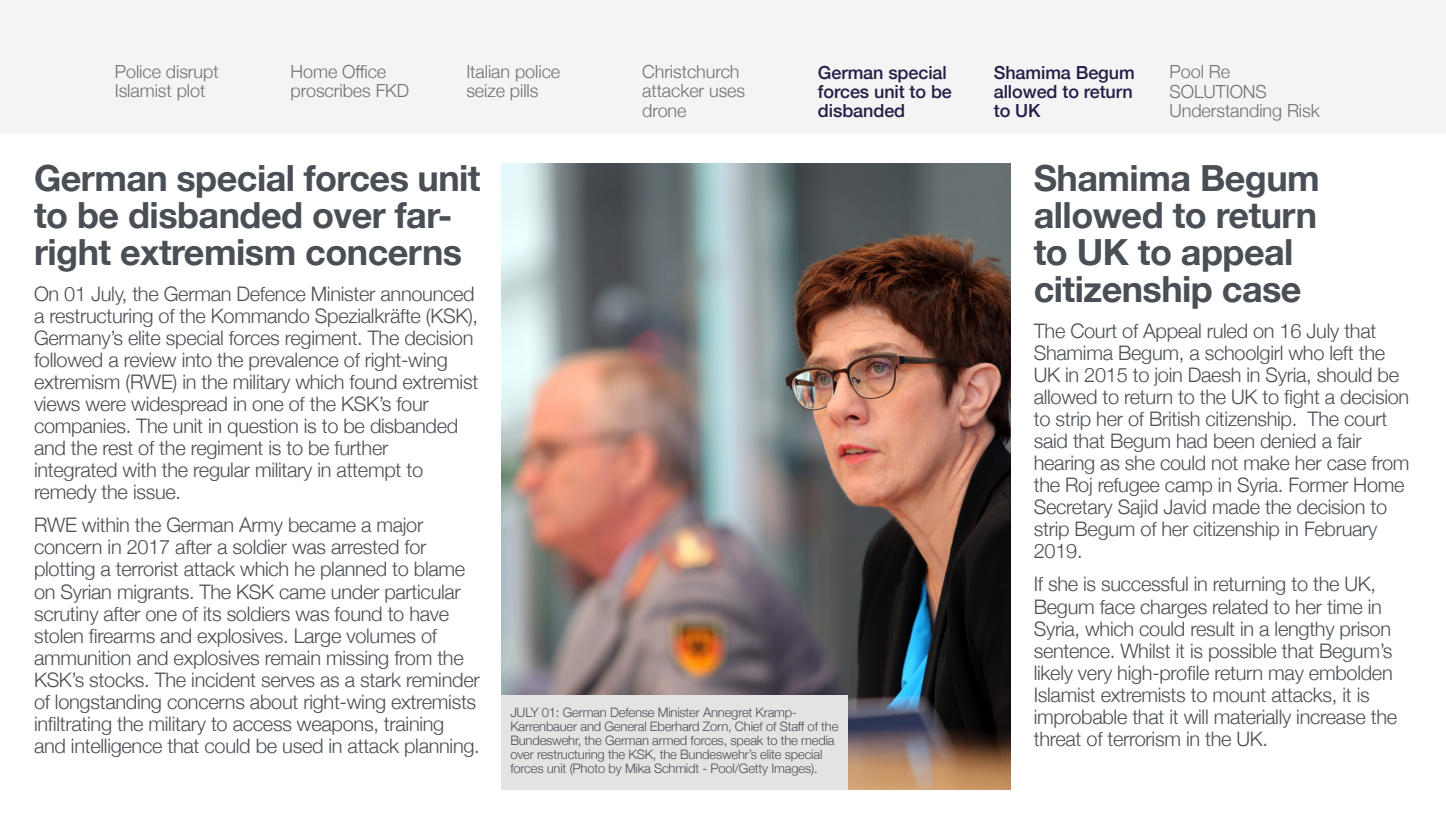
<style>
.page{position:relative;width:1446px;height:823px;background:#fff}
.page>*{position:absolute;margin:0;border:0;box-sizing:border-box;transform-origin:0 0}
.t1{font:700 36px/37px "Helvetica Neue";letter-spacing:-.015em;color:#4a4f55}
.t2{font:300 20px/22px "Helvetica Neue";letter-spacing:-.015em;color:#4a4f55}
.t3{font:300 18px/19px "Helvetica Neue";letter-spacing:-.005em;color:#707176}
.t4{font:500 18px/19px "Helvetica Neue";letter-spacing:-.005em;color:#231e46}
.t5{font:300 13px/14px "Helvetica Neue";letter-spacing:-.015em;color:#4a4f55}
</style>
<div class="page">
<div style="left:0;top:0;width:1446px;height:133px;background:#f4f4f4"></div>
<img style="left:502px;top:163px;width:508px;height:626px">
<div style="left:502px;top:695px;width:346px;height:94px;background:#e3e3e1"></div>
<p class="t3" style="left:115px;top:61px;width:105px">Police disrupt<br>Islamist plot</p>
<p class="t3" style="left:291px;top:61px;width:120px">Home Office proscribes FKD</p>
<p class="t3" style="left:466px;top:61px;width:95px">Italian police seize pills</p>
<p class="t3" style="left:642px;top:61px;width:104px">Christchurch attacker uses drone</p>
<p class="t4" style="left:818px;top:61px;width:135px">German special forces unit to be disbanded</p>
<p class="t4" style="left:994px;top:61px;width:142px;text-align:justify">Shamima Begum allowed to return to UK</p>
<p class="t3" style="left:1169px;top:61px;width:152px">Pool Re<br>SOLUTIONS<br>Understanding Risk</p>
<h1 class="t1" style="left:34px;top:160px;width:448px">German special forces unit to be disbanded over far&shy;right extremism concerns</h1>
<p class="t2" style="left:34px;top:281px;width:446px">On 01 July, the German Defence Minister announced a restructuring of the Kommando Spezialkräfte (KSK), Germany’s elite special forces regiment. The decision followed a review into the prevalence of right-wing extremism (RWE) in the military which found extremist views were widespread in one of the KSK’s four companies. The unit in question is to be disbanded and the rest of the regiment is to be further<br>integrated with the regular military in attempt to remedy the issue.</p>
<p class="t2" style="left:34px;top:512px;width:447px">RWE within the German Army became a major concern in 2017 after a soldier was arrested for plotting a terrorist attack which he planned to blame on Syrian migrants. The KSK came under particular scrutiny after one of its soldiers was found to have stolen firearms and explosives. Large volumes of ammunition and explosives remain missing from the KSK’s stocks. The incident serves as a stark reminder of longstanding concerns about right-wing extremists infiltrating the military to access weapons, training and intelligence that could be used in attack planning.</p>
<p class="t5" style="left:510px;top:703px;width:330px">JULY 01: German Defense Minister Annegret Kramp-Karrenbauer and General Eberhard Zorn, Chief of Staff of the Bundeswehr, the German armed forces, speak to the media over restructuring the KSK, the Bundeswehr’s elite special forces unit (Photo by Mika Schmidt - Pool/Getty Images).</p>
<h1 class="t1" style="left:1034px;top:160px;width:288px">Shamima Begum allowed to return to UK to appeal citizenship case</h1>
<p class="t2" style="left:1034px;top:318px;width:377px">The Court of Appeal ruled on 16 July that Shamima Begum, a schoolgirl who left the UK in 2015 to join Daesh in Syria, should be allowed to return to the UK to fight a decision to strip her of British citizenship. The court said that Begum had been denied a fair hearing as she could not make her case from the Roj refugee camp in Syria. Former Home Secretary Sajid Javid made the decision to strip Begum of her citizenship in February 2019.</p>
<p class="t2" style="left:1034px;top:571px;width:365px">If she is successful in returning to the UK, Begum face charges related to her time in Syria, which could result in a lengthy prison sentence. Whilst it is possible that Begum’s likely very high-profile return may embolden Islamist extremists to mount attacks, it is improbable that it will materially increase the threat of terrorism in the UK.</p>
</div>
